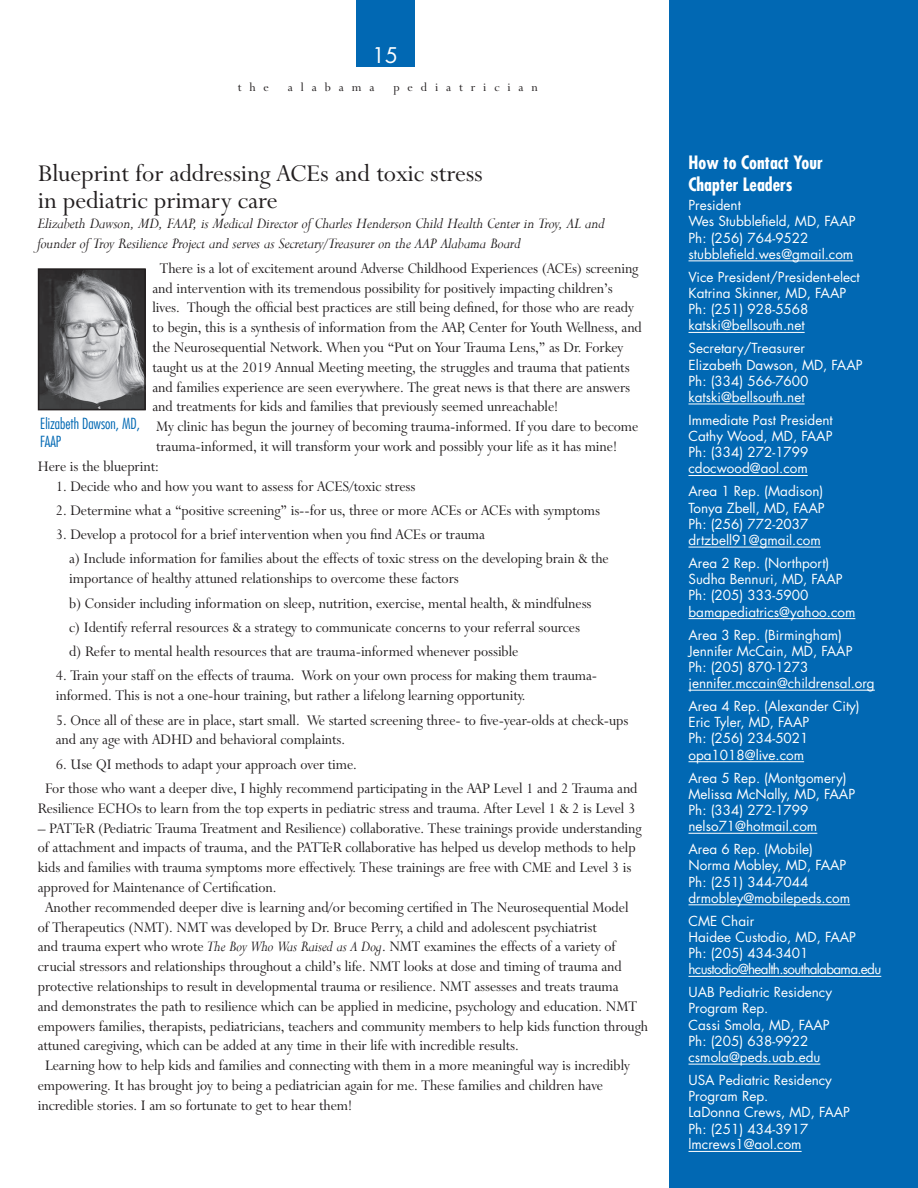
<style>
.page{position:relative;width:918px;height:1188px;background:#fff}
.page>*{position:absolute;margin:0;border:0;box-sizing:border-box;transform-origin:0 0}
.t1{font:27px/27px "Lapidary 333 BT";color:#231f20}
.t2{font:21px "Futura";color:#fff}
.t3{font:700 condensed 18px/21.6px "Futura";color:#fff}
.t4{font:16.5px/24.3px "Lapidary 333 BT";color:#231f20;scale:.95 1}
.t5{font:italic 16.5px/19.8px "Lapidary 333 BT";color:#231f20}
.t6{font:300 condensed 15px/18px "Futura";color:#0168b3}
.t7{font:13.5px/16.2px "Futura";color:#fff}
.t8{font:13.5px "Lapidary 333 BT";letter-spacing:.59em;color:#231f20}
.s1{font-style:italic}
</style>
<div class="page">
<div style="left:670px;top:0;width:248px;height:1188px;background:#0168b3"></div>
<div style="left:356px;top:0;width:58px;height:67px;background:#0168b3"></div>
<hr style="left:688px;top:260px;width:165px;height:1px;background:#fff">
<hr style="left:688px;top:332px;width:117px;height:1px;background:#fff">
<hr style="left:688px;top:403px;width:117px;height:1px;background:#fff">
<hr style="left:688px;top:475px;width:120px;height:1px;background:#fff">
<hr style="left:688px;top:547px;width:133px;height:1px;background:#fff">
<hr style="left:688px;top:618px;width:167px;height:1px;background:#fff">
<hr style="left:688px;top:690px;width:187px;height:1px;background:#fff">
<hr style="left:688px;top:761px;width:116px;height:1px;background:#fff">
<hr style="left:688px;top:833px;width:129px;height:1px;background:#fff">
<hr style="left:688px;top:904px;width:162px;height:1px;background:#fff">
<hr style="left:688px;top:976px;width:193px;height:1px;background:#fff">
<hr style="left:688px;top:1064px;width:132px;height:1px;background:#fff">
<hr style="left:688px;top:1151px;width:114px;height:1px;background:#fff">
<img style="left:41px;top:271px;width:102px;height:136px">
<div style="left:38px;top:268px;width:108px;height:142px;border:2px solid #231f20"></div>
<p class="t2" style="left:372px;top:40px;width:27px">15</p>
<p class="t8" style="left:238px;top:80px;width:33px">the</p>
<p class="t8" style="left:288px;top:80px;width:88px">alabama</p>
<p class="t8" style="left:393px;top:80px;width:146px">pediatrician</p>
<h1 class="t1" style="left:38px;top:160px;width:446px">Blueprint for addressing ACEs and toxic stress in pediatric primary care</h1>
<p class="t5" style="left:38px;top:214px;width:569px">Elizabeth Dawson, MD, FAAP, is Medical Director of Charles Henderson Child Health Center in Troy, AL and founder of Troy Resilience Project and serves as Secretary/Treasurer on the AAP Alabama Board</p>
<p class="t4" style="left:160px;top:256px;width:505px">There is a lot of excitement around Adverse Childhood Experiences (ACEs) screening</p>
<p class="t4" style="left:153px;top:276px;width:486px">and intervention with its tremendous possibility for positively impacting children’s</p>
<p class="t4" style="left:153px;top:296px;width:508px">lives. Though the official best practices are still being defined, for those who are ready</p>
<p class="t4" style="left:153px;top:315px;width:517px">to begin, this is a synthesis of information from the AAP, Center for Youth Wellness, and</p>
<p class="t4" style="left:153px;top:335px;width:497px">the Neurosequential Network. When you “Put on Your Trauma Lens,” as Dr. Forkey</p>
<p class="t4" style="left:153px;top:355px;width:504px">taught us at the 2019 Annual Meeting meeting, the struggles and trauma that patients</p>
<p class="t4" style="left:153px;top:375px;width:504px">and families experience are seen everywhere. The great news is that there are answers</p>
<p class="t4" style="left:153px;top:395px;width:429px">and treatments for kids and families that previously seemed unreachable!</p>
<p class="t4" style="left:156px;top:414px;width:509px">My clinic has begun the journey of becoming trauma-informed. If you dare to become</p>
<p class="t4" style="left:156px;top:434px;width:487px">trauma-informed, it will transform your work and possibly your life as it has mine!</p>
<p class="t4" style="left:38px;top:454px;width:129px">Here is the blueprint:</p>
<p class="t4" style="left:56px;top:474px;width:380px">1. Decide who and how you want to assess for ACES/toxic stress</p>
<p class="t4" style="left:56px;top:498px;width:574px">2. Determine what a “positive screening” is--for us, three or more ACEs or ACEs with symptoms</p>
<p class="t4" style="left:69px;top:522px;width:569px;text-indent:-13px">3. Develop a protocol for a brief intervention when you find ACEs or trauma<br>a) Include information for families about the effects of toxic stress on the developing brain &amp; the</p>
<p class="t4" style="left:69px;top:566px;width:551px">importance of healthy attuned relationships to overcome these factors<br>b) Consider including information on sleep, nutrition, exercise, mental health, &amp; mindfulness c) Identify referral resources &amp; a strategy to communicate concerns to your referral sources d) Refer to mental health resources that are trauma-informed whenever possible</p>
<p class="t4" style="left:56px;top:666px;width:571px;line-height:19.8px">4. Train your staff on the effects of trauma. Work on your own process for making them trauma&shy;informed. This is not a one-hour training, but rather a lifelong learning opportunity.</p>
<p class="t4" style="left:56px;top:710px;width:604px;line-height:19.8px">5. Once all of these are in place, start small. We started screening three- to five-year-olds at check-ups and any age with ADHD and behavioral complaints.</p>
<p class="t4" style="left:45px;top:752px;width:625px;text-indent:11px">6. Use QI methods to adapt your approach over time.<br>For those who want a deeper dive, I highly recommend participating in the AAP Level 1 and 2 Trauma and</p>
<p class="t4" style="left:38px;top:796px;width:631px">Resilience ECHOs to learn from the top experts in pediatric stress and trauma. After Level 1 &amp; 2 is Level 3</p>
<p class="t4" style="left:38px;top:816px;width:637px">– PATTeR (Pediatric Trauma Treatment and Resilience) collaborative. These trainings provide understanding</p>
<p class="t4" style="left:38px;top:836px;width:631px">of attachment and impacts of trauma, and the PATTeR collaborative has helped us develop methods to help</p>
<p class="t4" style="left:38px;top:855px;width:626px">kids and families with trauma symptoms more effectively. These trainings are free with CME and Level 3 is</p>
<p class="t4" style="left:38px;top:875px;width:253px">approved for Maintenance of Certification.</p>
<p class="t4" style="left:45px;top:895px;width:616px">Another recommended deeper dive is learning and/or becoming certified in The Neurosequential Model</p>
<p class="t4" style="left:38px;top:915px;width:590px">of Therapeutics (NMT). NMT was developed by Dr. Bruce Perry, a child and adolescent psychiatrist</p>
<p class="t4" style="left:38px;top:935px;width:610px">and trauma expert who wrote <span class="s1">The Boy Who Was Raised as A Dog</span>. NMT examines the effects of a variety of</p>
<p class="t4" style="left:38px;top:954px;width:616px">crucial stressors and relationships throughout a child’s life. NMT looks at dose and timing of trauma and</p>
<p class="t4" style="left:38px;top:974px;width:613px">protective relationships to result in developmental trauma or resilience. NMT assesses and treats trauma</p>
<p class="t4" style="left:38px;top:994px;width:632px">and demonstrates the path to resilience which can be applied in medicine, psychology and education. NMT</p>
<p class="t4" style="left:38px;top:1014px;width:644px">empowers families, therapists, pediatricians, teachers and community members to help kids function through</p>
<p class="t4" style="left:38px;top:1034px;width:508px">attuned caregiving, which can be added at any time in their life with incredible results.</p>
<p class="t4" style="left:45px;top:1053px;width:617px">Learning how to help kids and families and connecting with them in a more meaningful way is incredibly</p>
<p class="t4" style="left:38px;top:1073px;width:596px">empowering. It has brought joy to being a pediatrician again for me. These families and children have</p>
<p class="t4" style="left:38px;top:1093px;width:332px">incredible stories. I am so fortunate to get to hear them!</p>
<p class="t6" style="left:40px;top:415px;width:101px">Elizabeth Dawson, MD,<br>FAAP</p>
<p class="t3" style="left:688px;top:152px;width:136px">How to Contact Your<br>Chapter Leaders</p>
<p class="t7" style="left:688px;top:197px;width:169px">President<br>Wes Stubblefield, MD, FAAP<br>Ph: (256) 764-9522 stubblefield.wes@gmail.com</p>
<p class="t7" style="left:688px;top:269px;width:173px">Vice President/President-elect<br>Katrina Skinner, MD, FAAP<br>Ph: (251) 928-5568 katski@bellsouth.net</p>
<p class="t7" style="left:688px;top:340px;width:176px">Secretary/Treasurer<br>Elizabeth Dawson, MD, FAAP<br>Ph: (334) 566-7600 katski@bellsouth.net</p>
<p class="t7" style="left:688px;top:412px;width:146px">Immediate Past President<br>Cathy Wood, MD, FAAP<br>Ph: (334) 272-1799 cdocwood@aol.com</p>
<p class="t7" style="left:688px;top:483px;width:138px">Area 1 Rep. (Madison)<br>Tonya Zbell, MD, FAAP<br>Ph: (256) 772-2037 drtzbell91@gmail.com</p>
<p class="t7" style="left:688px;top:555px;width:168px">Area 2 Rep. (Northport)<br>Sudha Bennuri, MD, FAAP<br>Ph: (205) 333-5900 bamapediatrics@yahoo.com</p>
<p class="t7" style="left:688px;top:626px;width:188px">Area 3 Rep. (Birmingham)<br>Jennifer McCain, MD, FAAP<br>Ph: (205) 870-1273 jennifer.mccain@childrensal.org</p>
<p class="t7" style="left:688px;top:698px;width:173px">Area 4 Rep. (Alexander City)<br>Eric Tyler, MD, FAAP<br>Ph: (256) 234-5021 opa1018@live.com</p>
<p class="t7" style="left:688px;top:769px;width:168px">Area 5 Rep. (Montgomery)<br>Melissa McNally, MD, FAAP<br>Ph: (334) 272-1799 nelso71@hotmail.com</p>
<p class="t7" style="left:688px;top:841px;width:163px">Area 6 Rep. (Mobile)<br>Norma Mobley, MD, FAAP<br>Ph: (251) 344-7044 drmobley@mobilepeds.com</p>
<p class="t7" style="left:688px;top:912px;width:194px">CME Chair<br>Haidee Custodio, MD, FAAP<br>Ph: (205) 434-3401 hcustodio@health.southalabama.edu</p>
<p class="t7" style="left:688px;top:984px;width:145px">UAB Pediatric Residency<br>Program Rep.<br>Cassi Smola, MD, FAAP<br>Ph: (205) 638-9922 csmola@peds.uab.edu</p>
<p class="t7" style="left:688px;top:1072px;width:163px">USA Pediatric Residency<br>Program Rep.<br>LaDonna Crews, MD, FAAP<br>Ph: (251) 434-3917 lmcrews1@aol.com</p>
</div>
